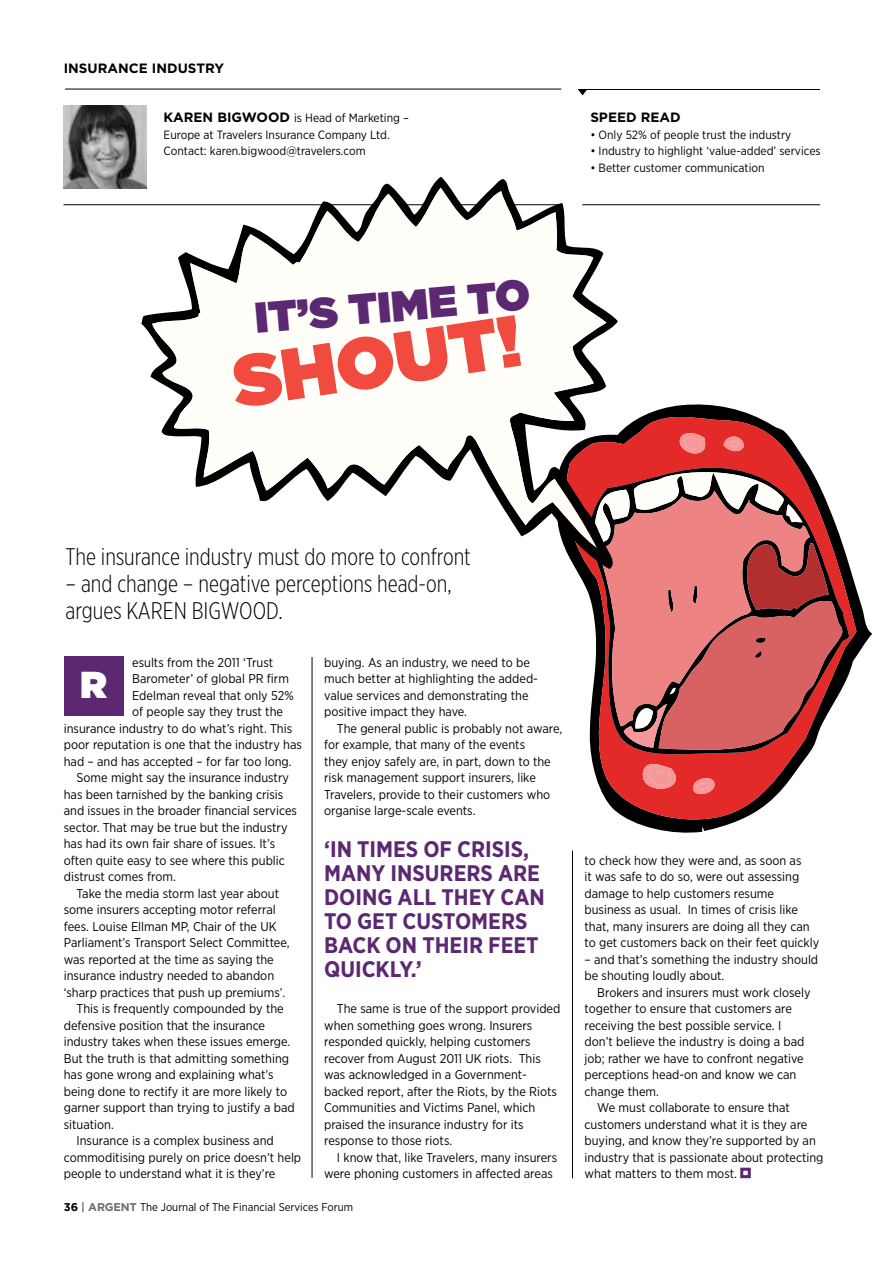
<style>
.page{position:relative;width:893px;height:1263px;background:#fff}
.page>*{position:absolute;margin:0;border:0;box-sizing:border-box;transform-origin:0 0}
.t1{font:900 72.6px "Gotham";color:#f04b3e}
.t2{font:900 43.05px "Gotham";color:#5c2872}
.t3{font:900 37.5px "Gotham";color:#fff}
.t4{font:300 24px/27px "Gotham X Narrow";color:#000}
.t5{font:700 22.5px "Gotham Narrow";color:#5c2872}
.t6{font:700 13.5px "Gotham";color:#000}
.t7{font:12.75px/16.5px "Gotham Narrow";color:#000}
.t8{font:12px/16.5px "Gotham Narrow";color:#000}
.t9{font:11.25px "Gotham Narrow";color:#000}
.s1{font-family:"Gotham";font-weight:700;font-size:13.5px}
.s2{font-family:"Gotham";font-weight:700}
.s3{font-family:"Gotham";font-weight:700;color:#6d6e71}
</style>
<div class="page">
<hr style="left:63px;top:204px;width:498px;height:1px;background:#000">
<div style="left:64px;top:656px;width:60px;height:60px;background:#5c2872"></div>
<div style="left:740px;top:1168px;width:11px;height:10px;border:3px solid #5c2872"></div>
<hr style="left:582px;top:204px;width:238px;height:1px;background:#000">
<hr style="left:65px;top:89px;width:496px;height:1px;background:#000">
<hr style="left:312px;top:657px;width:1px;height:521px;background:#000">
<hr style="left:572px;top:851px;width:1px;height:327px;background:#000">
<svg style="left:578px;top:89px;width:9px;height:6px"></svg>
<hr style="left:582px;top:89px;width:238px;height:1px;background:#000">
<img style="left:64px;top:106px;width:82px;height:82px">
<svg style="left:645px;top:404px;width:227px;height:429px"></svg>
<svg style="left:576px;top:414px;width:280px;height:412px"></svg>
<svg style="left:724px;top:433px;width:20px;height:22px"></svg>
<svg style="left:680px;top:430px;width:26px;height:29px"></svg>
<svg style="left:589px;top:464px;width:260px;height:294px"></svg>
<svg style="left:590px;top:467px;width:253px;height:331px;background:#c36464"></svg>
<svg style="left:141px;top:177px;width:477px;height:392px"></svg>
<svg style="left:152px;top:188px;width:454px;height:360px"></svg>
<p class="t6" style="left:64px;top:60px;width:162px">I NSURANCE I NDUSTRY</p>
<p class="t8" style="left:164px;top:109px;width:247px"><span class="s1">KAREN BI GWOOD</span> is Head of Marketing –<br>Europe at Travelers Insurance Company Ltd.<br>Contact: karen.bigwood@travelers.com</p>
<h2 class="t2" style="left:253px;top:293px;width:278px;rotate:-5deg">IT’S TIME TO</h2>
<h1 class="t1" style="left:228px;top:340px;width:292px;rotate:-8deg">SHOUT!</h1>
<p class="t6" style="left:590px;top:109px;width:92px">SPEED READ</p>
<p class="t8" style="left:590px;top:126px;width:203px">• Only 52% of people trust the industry</p>
<p class="t8" style="left:590px;top:142px;width:232px">• Industry to highlight ‘value-added’ services</p>
<p class="t8" style="left:590px;top:159px;width:176px">• Better customer communication</p>
<h3 class="t4" style="left:66px;top:543px;width:407px">The insurance industry must do more to confront</h3>
<h3 class="t4" style="left:66px;top:570px;width:388px">– and change – negative perceptions head-on, argues KAREN BIGWOOD.</h3>
<p class="t7" style="left:132px;top:654px;width:143px">esults from the 2011 ‘Trust</p>
<p class="t7" style="left:132px;top:670px;width:158px">Barometer’ of global PR firm</p>
<p class="t7" style="left:132px;top:687px;width:163px">Edelman reveal that only 52%</p>
<p class="t7" style="left:132px;top:703px;width:152px">of people say they trust the</p>
<p class="t7" style="left:64px;top:720px;width:230px">insurance industry to do what’s right. This</p>
<p class="t7" style="left:64px;top:736px;width:240px">poor reputation is one that the industry has</p>
<p class="t7" style="left:64px;top:753px;width:229px">had – and has accepted – for far too long.</p>
<p class="t7" style="left:77px;top:769px;width:214px">Some might say the insurance industry</p>
<p class="t7" style="left:64px;top:786px;width:221px">has been tarnished by the banking crisis</p>
<p class="t7" style="left:64px;top:802px;width:235px">and issues in the broader financial services</p>
<p class="t7" style="left:64px;top:819px;width:225px">sector. That may be true but the industry</p>
<p class="t7" style="left:64px;top:835px;width:213px">has had its own fair share of issues. It’s</p>
<p class="t7" style="left:64px;top:852px;width:223px">often quite easy to see where this public</p>
<p class="t7" style="left:64px;top:868px;width:114px">distrust comes from.</p>
<p class="t7" style="left:77px;top:885px;width:204px">Take the media storm last year about</p>
<p class="t7" style="left:64px;top:901px;width:213px">some insurers accepting motor referral</p>
<p class="t7" style="left:64px;top:918px;width:214px">fees. Louise Ellman MP, Chair of the UK</p>
<p class="t7" style="left:64px;top:934px;width:227px">Parliament’s Transport Select Committee,</p>
<p class="t7" style="left:64px;top:951px;width:212px">was reported at the time as saying the</p>
<p class="t7" style="left:64px;top:967px;width:212px">insurance industry needed to abandon</p>
<p class="t7" style="left:64px;top:984px;width:223px">‘sharp practices that push up premiums’.</p>
<p class="t7" style="left:77px;top:1000px;width:209px">This is frequently compounded by the</p>
<p class="t7" style="left:64px;top:1017px;width:203px">defensive position that the insurance</p>
<p class="t7" style="left:64px;top:1033px;width:228px">industry takes when these issues emerge.</p>
<p class="t7" style="left:64px;top:1050px;width:227px">But the truth is that admitting something</p>
<p class="t7" style="left:64px;top:1066px;width:211px">has gone wrong and explaining what’s</p>
<p class="t7" style="left:64px;top:1083px;width:225px">being done to rectify it are more likely to</p>
<p class="t7" style="left:64px;top:1099px;width:232px">garner support than trying to justify a bad</p>
<p class="t7" style="left:64px;top:1116px;width:52px">situation.</p>
<p class="t7" style="left:77px;top:1132px;width:199px">Insurance is a complex business and</p>
<p class="t7" style="left:64px;top:1149px;width:239px">commoditising purely on price doesn’t help</p>
<p class="t7" style="left:64px;top:1165px;width:213px">people to understand what it is they’re</p>
<h3 class="t3" style="left:80px;top:663px;width:28px">R</h3>
<p class="t7" style="left:324px;top:654px;width:215px">buying. As an industry, we need to be much better at highlighting the added&shy;value services and demonstrating the positive impact they have.</p>
<p class="t7" style="left:324px;top:719px;width:240px;text-indent:13px">The general public is probably not aware, for example, that many of the events<br>they enjoy safely are, in part, down to the risk management support insurers, like Travelers, provide to their customers who organise large-scale events.</p>
<h3 class="t5" style="left:324px;top:835px;width:47px">‘IN TIMES</h3>
<h3 class="t5" style="left:423px;top:835px;width:46px">OF CRISIS</h3>
<h3 class="t5" style="left:523px;top:835px;width:7px">,</h3>
<h3 class="t5" style="left:324px;top:859px;width:16px">MANY</h3>
<h3 class="t5" style="left:390px;top:859px;width:14px">INSURERS</h3>
<h3 class="t5" style="left:498px;top:859px;width:15px">ARE</h3>
<h3 class="t5" style="left:324px;top:883px;width:15px">DOING</h3>
<h3 class="t5" style="left:398px;top:883px;width:14px">ALL</h3>
<h3 class="t5" style="left:441px;top:883px;width:15px">THEY</h3>
<h3 class="t5" style="left:500px;top:883px;width:15px">CAN</h3>
<h3 class="t5" style="left:324px;top:907px;width:48px">TO GET</h3>
<h3 class="t5" style="left:403px;top:907px;width:15px">CUSTOMERS</h3>
<h3 class="t5" style="left:324px;top:931px;width:15px">BACK</h3>
<h3 class="t5" style="left:386px;top:931px;width:50px">ON THEIR</h3>
<h3 class="t5" style="left:488px;top:931px;width:14px">FEET</h3>
<h3 class="t5" style="left:324px;top:955px;width:30px">QUICKLY</h3>
<h3 class="t5" style="left:411px;top:955px;width:13px">.’</h3>
<p class="t7" style="left:324px;top:1000px;width:238px;text-indent:13px">The same is true of the support provided when something goes wrong. Insurers responded quickly, helping customers recover from August 2011 UK riots. This was acknowledged in a Government&shy;backed report, after the Riots, by the Riots Communities and Victims Panel, which praised the insurance industry for its response to those riots.</p>
<p class="t7" style="left:324px;top:1148px;width:235px;text-indent:13px">I know that, like Travelers, many insurers were phoning customers in affected areas</p>
<p class="t9" style="left:64px;top:1200px;width:291px"><span class="s2">36</span> | <span class="s3">ARGENT</span> The Journal of The Financial Services Forum</p>
<p class="t7" style="left:584px;top:851px;width:236px">to check how they were and, as soon as<br>it was safe to do so, were out assessing damage to help customers resume business as usual. In times of crisis like that, many insurers are doing all they can to get customers back on their feet quickly</p>
<p class="t7" style="left:584px;top:950px;width:235px">– and that’s something the industry should be shouting loudly about.</p>
<p class="t7" style="left:597px;top:983px;width:215px">Brokers and insurers must work closely</p>
<p class="t7" style="left:584px;top:1000px;width:209px">together to ensure that customers are</p>
<p class="t7" style="left:584px;top:1016px;width:198px">receiving the best possible service. I</p>
<p class="t7" style="left:584px;top:1033px;width:222px">don’t believe the industry is doing a bad</p>
<p class="t7" style="left:584px;top:1049px;width:221px">job; rather we have to confront negative</p>
<p class="t7" style="left:584px;top:1066px;width:213px">perceptions head-on and know we can</p>
<p class="t7" style="left:584px;top:1082px;width:76px">change them.</p>
<p class="t7" style="left:597px;top:1099px;width:194px">We must collaborate to ensure that</p>
<p class="t7" style="left:584px;top:1115px;width:224px">customers understand what it is they are</p>
<p class="t7" style="left:584px;top:1132px;width:233px">buying, and know they’re supported by an</p>
<p class="t7" style="left:584px;top:1148px;width:241px">industry that is passionate about protecting</p>
<p class="t7" style="left:584px;top:1165px;width:154px">what matters to them most.</p>
</div>
